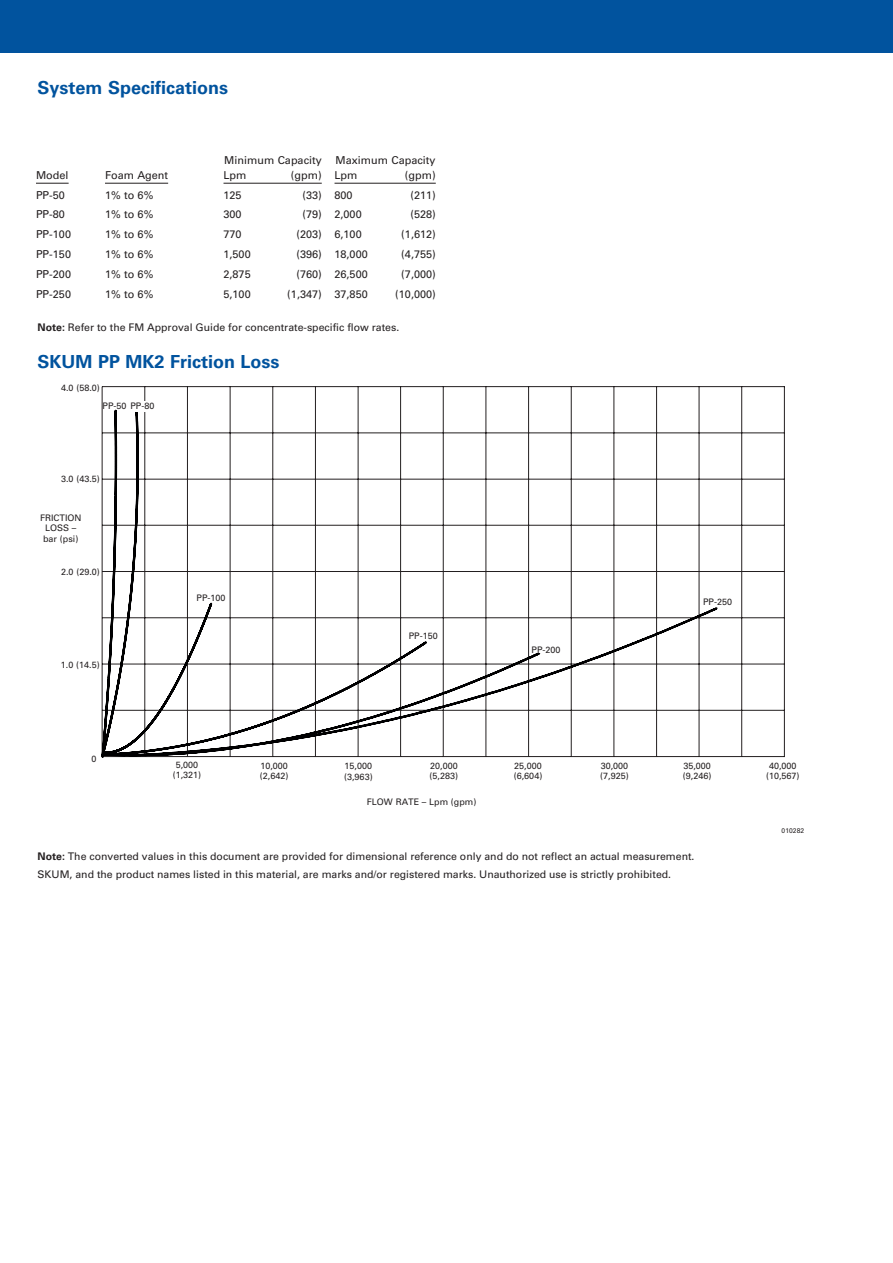
<style>
.page{position:relative;width:893px;height:1263px;background:#fff}
.page>*{position:absolute;margin:0;border:0;box-sizing:border-box;transform-origin:0 0}
._03_12_pt_Blue_Heade{font:700 18px "Univers LT Std";color:#01539e}
._06_Text_8_25{font:10.8px/15px "Univers LT Std";color:#231f20}
._16_Note_7_pt__type{font:10.5px "Univers LT Std";color:#231f20}
._12_Callouts{font:9px/10.5px "Univers LT Std";color:#231f20}
._15___of_Art_Drawing{font:6.75px "Univers LT Std";color:#231f20}
.s1{font-weight:700}
</style>
<div class="page">
<div style="left:0;top:0;width:893px;height:52px;background:#01539e"></div>
<hr style="left:36px;top:183px;width:33px;height:1px;background:#231f20">
<hr style="left:105px;top:183px;width:63px;height:1px;background:#231f20">
<hr style="left:224px;top:183px;width:98px;height:1px;background:#231f20">
<hr style="left:334px;top:183px;width:102px;height:1px;background:#231f20">
<hr style="left:102px;top:386px;width:722px;height:1px;background:#231f20">
<hr style="left:102px;top:432px;width:722px;height:1px;background:#231f20">
<hr style="left:102px;top:479px;width:722px;height:1px;background:#231f20">
<hr style="left:102px;top:525px;width:722px;height:1px;background:#231f20">
<hr style="left:102px;top:571px;width:722px;height:1px;background:#231f20">
<hr style="left:102px;top:617px;width:722px;height:1px;background:#231f20">
<hr style="left:102px;top:664px;width:722px;height:1px;background:#231f20">
<hr style="left:102px;top:710px;width:722px;height:1px;background:#231f20">
<hr style="left:869px;top:387px;width:1px;height:369px;background:#231f20">
<hr style="left:827px;top:387px;width:1px;height:369px;background:#231f20">
<hr style="left:784px;top:387px;width:1px;height:369px;background:#231f20">
<hr style="left:699px;top:387px;width:1px;height:369px;background:#231f20">
<hr style="left:656px;top:387px;width:1px;height:369px;background:#231f20">
<hr style="left:613px;top:387px;width:1px;height:369px;background:#231f20">
<hr style="left:571px;top:387px;width:1px;height:369px;background:#231f20">
<hr style="left:486px;top:387px;width:1px;height:369px;background:#231f20">
<hr style="left:443px;top:387px;width:1px;height:369px;background:#231f20">
<hr style="left:400px;top:387px;width:1px;height:369px;background:#231f20">
<hr style="left:358px;top:387px;width:1px;height:369px;background:#231f20">
<hr style="left:272px;top:387px;width:1px;height:369px;background:#231f20">
<hr style="left:230px;top:387px;width:1px;height:369px;background:#231f20">
<hr style="left:187px;top:387px;width:1px;height:369px;background:#231f20">
<hr style="left:144px;top:387px;width:1px;height:369px;background:#231f20">
<hr style="left:892px;top:387px;width:1px;height:369px;background:#231f20">
<hr style="left:741px;top:387px;width:1px;height:369px;background:#231f20">
<hr style="left:528px;top:387px;width:1px;height:369px;background:#231f20">
<hr style="left:315px;top:387px;width:1px;height:369px;background:#231f20">
<hr style="left:102px;top:387px;width:1px;height:369px;background:#231f20">
<hr style="left:102px;top:756px;width:722px;height:1px;background:#231f20">
<svg style="left:101px;top:605px;width:618px;height:153px"></svg>
<svg style="left:102px;top:411px;width:558px;height:346px"></svg>
<div style="left:785px;top:383px;width:39px;height:376px;background:#fff"></div>
<div style="left:130px;top:401px;width:31px;height:11px;background:#fff"></div>
<div style="left:197px;top:595px;width:30px;height:7px;background:#fff"></div>
<div style="left:409px;top:631px;width:31px;height:10px;background:#fff"></div>
<div style="left:531px;top:646px;width:31px;height:7px;background:#fff"></div>
<div style="left:703px;top:597px;width:31px;height:10px;background:#fff"></div>
<p class="_03_12_pt_Blue_Heade" style="left:38px;top:77px;width:192px">System Specifications</p>
<p class="_06_Text_8_25" style="left:36px;top:167px;width:34px">Model</p>
<p class="_06_Text_8_25" style="left:105px;top:167px;width:65px">Foam Agent</p>
<p class="_06_Text_8_25" style="left:224px;top:152px;width:100px">Minimum Capacity<br>Lpm</p>
<p class="_06_Text_8_25" style="left:291px;top:167px;width:32px">(gpm)</p>
<p class="_06_Text_8_25" style="left:334px;top:152px;width:103px">Maximum Capacity<br>Lpm</p>
<p class="_06_Text_8_25" style="left:405px;top:167px;width:32px">(gpm)</p>
<p class="_06_Text_8_25" style="left:36px;top:187px;width:31px">PP-50</p>
<p class="_06_Text_8_25" style="left:105px;top:187px;width:50px">1% to 6%</p>
<p class="_06_Text_8_25" style="left:224px;top:187px;width:20px">125</p>
<p class="_06_Text_8_25" style="left:302px;top:187px;width:21px">(33)</p>
<p class="_06_Text_8_25" style="left:334px;top:187px;width:20px">800</p>
<p class="_06_Text_8_25" style="left:410px;top:187px;width:27px">(211)</p>
<p class="_06_Text_8_25" style="left:36px;top:207px;width:31px">PP-80</p>
<p class="_06_Text_8_25" style="left:105px;top:207px;width:50px">1% to 6%</p>
<p class="_06_Text_8_25" style="left:224px;top:207px;width:20px">300</p>
<p class="_06_Text_8_25" style="left:302px;top:207px;width:21px">(79)</p>
<p class="_06_Text_8_25" style="left:334px;top:207px;width:29px">2,000</p>
<p class="_06_Text_8_25" style="left:410px;top:207px;width:27px">(528)</p>
<p class="_06_Text_8_25" style="left:36px;top:227px;width:37px">PP-100</p>
<p class="_06_Text_8_25" style="left:105px;top:227px;width:50px">1% to 6%</p>
<p class="_06_Text_8_25" style="left:224px;top:227px;width:20px">770</p>
<p class="_06_Text_8_25" style="left:296px;top:227px;width:27px">(203)</p>
<p class="_06_Text_8_25" style="left:334px;top:227px;width:29px">6,100</p>
<p class="_06_Text_8_25" style="left:401px;top:227px;width:36px">(1,612)</p>
<p class="_06_Text_8_25" style="left:36px;top:247px;width:37px">PP-150</p>
<p class="_06_Text_8_25" style="left:105px;top:247px;width:50px">1% to 6%</p>
<p class="_06_Text_8_25" style="left:224px;top:247px;width:29px">1,500</p>
<p class="_06_Text_8_25" style="left:296px;top:247px;width:27px">(396)</p>
<p class="_06_Text_8_25" style="left:334px;top:247px;width:35px">18,000</p>
<p class="_06_Text_8_25" style="left:401px;top:247px;width:36px">(4,755)</p>
<p class="_06_Text_8_25" style="left:36px;top:267px;width:37px">PP-200</p>
<p class="_06_Text_8_25" style="left:105px;top:267px;width:50px">1% to 6%</p>
<p class="_06_Text_8_25" style="left:224px;top:267px;width:29px">2,875</p>
<p class="_06_Text_8_25" style="left:296px;top:267px;width:27px">(760)</p>
<p class="_06_Text_8_25" style="left:334px;top:267px;width:35px">26,500</p>
<p class="_06_Text_8_25" style="left:401px;top:267px;width:36px">(7,000)</p>
<p class="_06_Text_8_25" style="left:36px;top:287px;width:37px">PP-250</p>
<p class="_06_Text_8_25" style="left:105px;top:287px;width:50px">1% to 6%</p>
<p class="_06_Text_8_25" style="left:224px;top:287px;width:29px">5,100</p>
<p class="_06_Text_8_25" style="left:287px;top:287px;width:36px">(1,347)</p>
<p class="_06_Text_8_25" style="left:334px;top:287px;width:35px">37,850</p>
<p class="_06_Text_8_25" style="left:395px;top:287px;width:42px">(10,000)</p>
<p class="_16_Note_7_pt__type" style="left:38px;top:321px;width:363px"><span class="s1">Note:</span> Refer to the FM Approval Guide for concentrate-specific flow rates.</p>
<p class="_03_12_pt_Blue_Heade" style="left:38px;top:351px;width:244px">SKUM PP MK2 Friction Loss</p>
<p class="_12_Callouts" style="left:61px;top:383px;width:40px">4.0 (58.0)</p>
<p class="_12_Callouts" style="left:103px;top:401px;width:53px">PP-50 PP-80</p>
<p class="_12_Callouts" style="left:61px;top:474px;width:40px">3.0 (43.5)</p>
<p class="_12_Callouts" style="left:40px;top:512px;width:43px;text-align:center">FRICTION<br>LOSS – bar (psi)</p>
<p class="_12_Callouts" style="left:61px;top:566px;width:40px">2.0 (29.0)</p>
<p class="_12_Callouts" style="left:61px;top:659px;width:40px">1.0 (14.5)</p>
<p class="_12_Callouts" style="left:92px;top:753px;width:7px">0</p>
<p class="_12_Callouts" style="left:197px;top:593px;width:31px">PP-100</p>
<p class="_12_Callouts" style="left:409px;top:631px;width:31px">PP-150</p>
<p class="_12_Callouts" style="left:531px;top:644px;width:31px">PP-200</p>
<p class="_12_Callouts" style="left:703px;top:597px;width:31px">PP-250</p>
<p class="_12_Callouts" style="left:173px;top:759px;width:30px;text-align:center">5,000 (1,321)</p>
<p class="_12_Callouts" style="left:260px;top:760px;width:30px">10,000 (2,642)</p>
<p class="_12_Callouts" style="left:344px;top:761px;width:30px">15,000 (3,963)</p>
<p class="_12_Callouts" style="left:430px;top:760px;width:30px">20,000 (5,283)</p>
<p class="_12_Callouts" style="left:514px;top:760px;width:30px">25,000 (6,604)</p>
<p class="_12_Callouts" style="left:600px;top:760px;width:30px">30,000 (7,925)</p>
<p class="_12_Callouts" style="left:683px;top:760px;width:30px">35,000 (9,246)</p>
<p class="_12_Callouts" style="left:766px;top:760px;width:35px;text-align:center">40,000 (10,567)</p>
<p class="_12_Callouts" style="left:367px;top:796px;width:111px">FLOW RATE – Lpm (gpm)</p>
<p class="_15___of_Art_Drawing" style="left:782px;top:827px;width:24px">010282</p>
<p class="_16_Note_7_pt__type" style="left:37px;top:850px;width:658px"><span class="s1">Note:</span> The converted values in this document are provided for dimensional reference only and do not reflect an actual measurement.</p>
<p class="_16_Note_7_pt__type" style="left:37px;top:868px;width:635px">SKUM, and the product names listed in this material, are marks and/or registered marks. Unauthorized use is strictly prohibited.</p>
</div>
